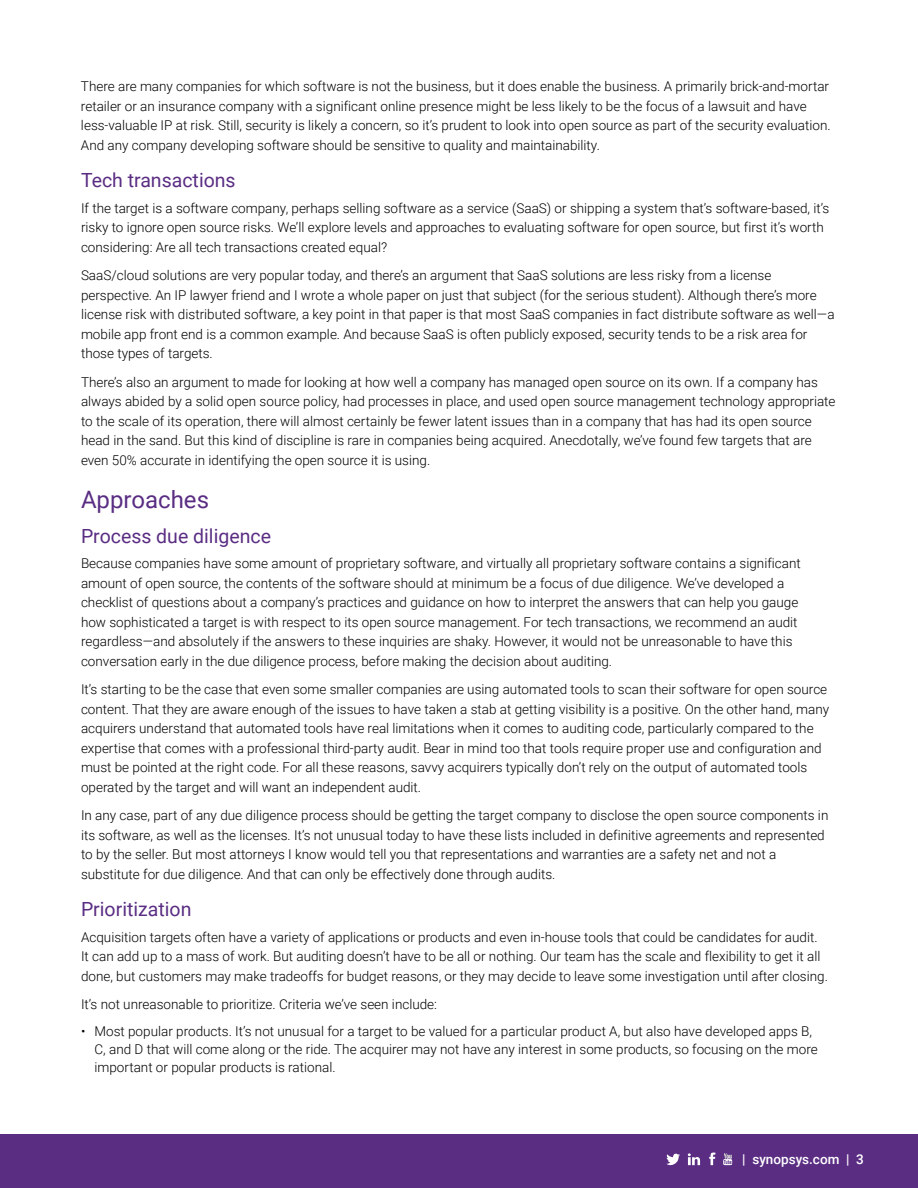
<style>
.page{position:relative;width:918px;height:1188px;background:#fff}
.page>*{position:absolute;margin:0;border:0;box-sizing:border-box;transform-origin:0 0}
.t1{font:24px "Roboto";color:#5a2d83}
.t2{font:19.5px "Roboto";color:#5a2d83}
.t3{font:300 13.5px/19.5px "Roboto";color:#000}
.t4{font:500 13.5px "Roboto";color:#fff}
</style>
<div class="page">
<div style="left:0;top:1134px;width:918px;height:54px;background:#5a2d83"></div>
<svg style="left:667px;top:1153px;width:13px;height:12px"></svg>
<svg style="left:709px;top:1152px;width:7px;height:13px"></svg>
<svg style="left:723px;top:1153px;width:9px;height:12px"></svg>
<svg style="left:688px;top:1153px;width:12px;height:12px"></svg>
<p class="t3" style="left:81px;top:76px;width:751px">There are many companies for which software is not the business, but it does enable the business. A primarily brick-and-mortar retailer or an insurance company with a significant online presence might be less likely to be the focus of a lawsuit and have less-valuable IP at risk. Still, security is likely a concern, so it’s prudent to look into open source as part of the security evaluation.<br>And any company developing software should be sensitive to quality and maintainability.</p>
<h2 class="t2" style="left:81px;top:167px;width:156px">Tech transactions</h2>
<p class="t3" style="left:81px;top:198px;width:750px">If the target is a software company, perhaps selling software as a service (SaaS) or shipping a system that’s software-based, it’s risky to ignore open source risks. We’ll explore levels and approaches to evaluating software for open source, but first it’s worth considering: Are all tech transactions created equal?</p>
<p class="t3" style="left:81px;top:265px;width:755px">SaaS/cloud solutions are very popular today, and there’s an argument that SaaS solutions are less risky from a license perspective. An IP lawyer friend and I wrote a whole paper on just that subject (for the serious student). Although there’s more license risk with distributed software, a key point in that paper is that most SaaS companies in fact distribute software as well—a mobile app front end is a common example. And because SaaS is often publicly exposed, security tends to be a risk area for those types of targets.</p>
<p class="t3" style="left:81px;top:372px;width:756px">There’s also an argument to made for looking at how well a company has managed open source on its own. If a company has always abided by a solid open source policy, had processes in place, and used open source management technology appropriate to the scale of its operation, there will almost certainly be fewer latent issues than in a company that has had its open source head in the sand. But this kind of discipline is rare in companies being acquired. Anecdotally, we’ve found few targets that are even 50% accurate in identifying the open source it is using.</p>
<h1 class="t1" style="left:81px;top:483px;width:130px">Approaches</h1>
<h2 class="t2" style="left:81px;top:522px;width:192px">Process due diligence</h2>
<p class="t3" style="left:81px;top:553px;width:721px">Because companies have some amount of proprietary software, and virtually all proprietary software contains a significant amount of open source, the contents of the software should at minimum be a focus of due diligence. We’ve developed a checklist of questions about a company’s practices and guidance on how to interpret the answers that can help you gauge how sophisticated a target is with respect to its open source management. For tech transactions, we recommend an audit regardless—and absolutely if the answers to these inquiries are shaky. However, it would not be unreasonable to have this conversation early in the due diligence process, before making the decision about auditing.</p>
<p class="t3" style="left:81px;top:679px;width:750px">It’s starting to be the case that even some smaller companies are using automated tools to scan their software for open source content. That they are aware enough of the issues to have taken a stab at getting visibility is a positive. On the other hand, many acquirers understand that automated tools have real limitations when it comes to auditing code, particularly compared to the expertise that comes with a professional third-party audit. Bear in mind too that tools require proper use and configuration and must be pointed at the right code. For all these reasons, savvy acquirers typically don’t rely on the output of automated tools operated by the target and will want an independent audit.</p>
<p class="t3" style="left:81px;top:805px;width:749px">In any case, part of any due diligence process should be getting the target company to disclose the open source components in its software, as well as the licenses. It’s not unusual today to have these lists included in definitive agreements and represented to by the seller. But most attorneys I know would tell you that representations and warranties are a safety net and not a substitute for due diligence. And that can only be effectively done through audits.</p>
<h2 class="t2" style="left:81px;top:896px;width:112px">Prioritization</h2>
<p class="t3" style="left:81px;top:927px;width:748px">Acquisition targets often have a variety of applications or products and even in-house tools that could be candidates for audit.<br>It can add up to a mass of work. But auditing doesn’t have to be all or nothing. Our team has the scale and flexibility to get it all done, but customers may make tradeoffs for budget reasons, or they may decide to leave some investigation until after closing.</p>
<p class="t3" style="left:81px;top:994px;width:358px">It’s not unreasonable to prioritize. Criteria we’ve seen include:</p>
<p class="t3" style="left:94px;top:1022px;width:725px;line-height:18px;text-indent:-14px">• Most popular products. It’s not unusual for a target to be valued for a particular product A, but also have developed apps B,<br>C, and D that will come along or the ride. The acquirer may not have any interest in some products, so focusing on the more important or popular products is rational.</p>
<p class="t4" style="left:742px;top:1149px;width:123px">| synopsys.com | 3</p>
</div>
